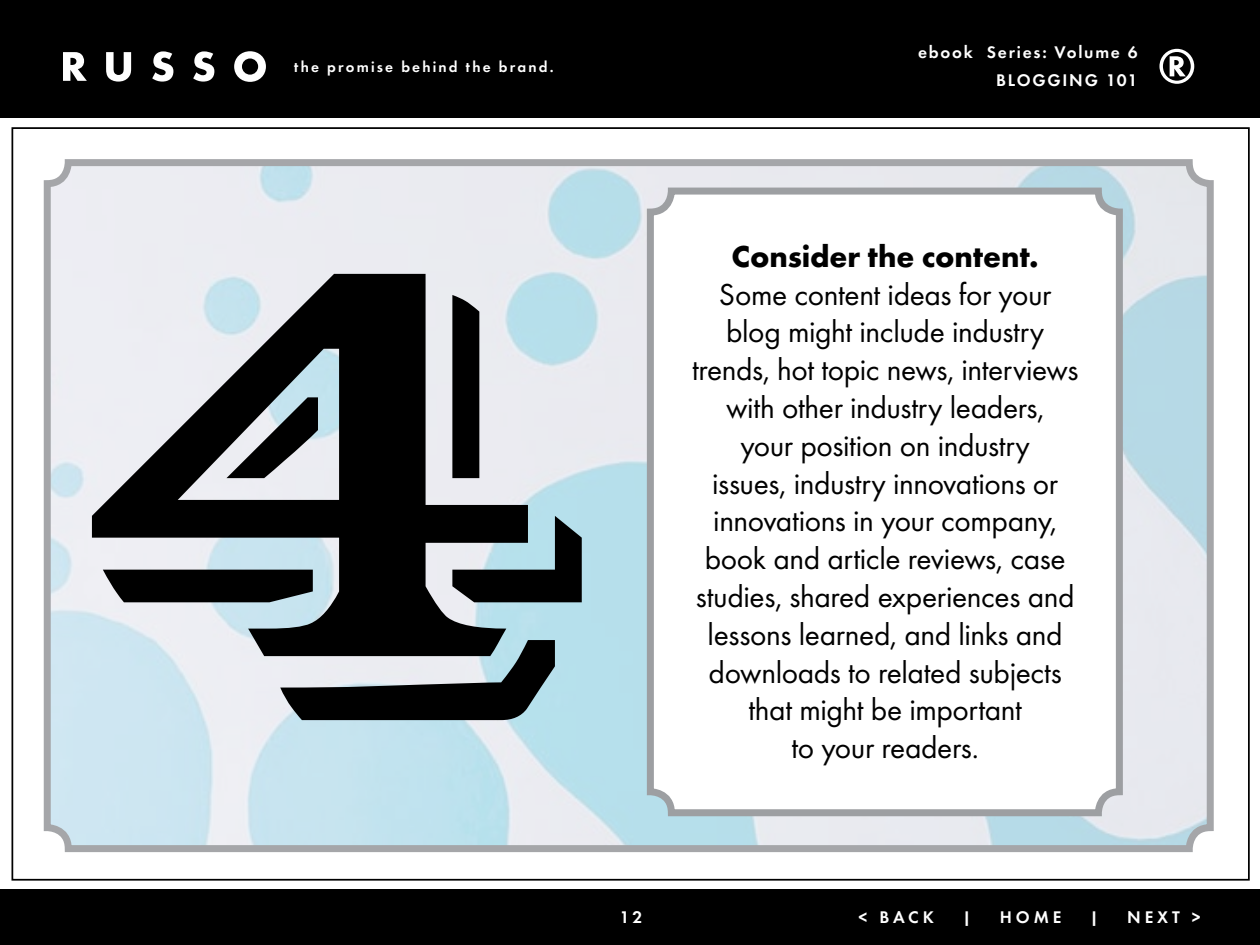
<style>
.page{position:relative;width:1260px;height:945px;background:#fff}
.page>*{position:absolute;margin:0;border:0;box-sizing:border-box;transform-origin:0 0}
.t1{font:572.25px "Shadowed Serif";color:#000}
.t2{font:31.5px/37.8px "Futura T";letter-spacing:-.015em;color:#000;text-align:center}
.t3{font:700 31.5px "Futura T";letter-spacing:-.005em;color:#000}
.t4{font:600 17.5px/28px "Futura T";letter-spacing:.1em;color:#fff;text-align:right}
.t5{font:600 15.4px "Futura T";letter-spacing:.14em;color:#fff}
</style>
<div class="page">
<div style="left:0;top:0;width:1260px;height:117px;background:#000"></div>
<svg style="left:63px;top:52px;width:24px;height:29px"></svg>
<svg style="left:106px;top:52px;width:25px;height:30px"></svg>
<svg style="left:152px;top:51px;width:21px;height:31px"></svg>
<svg style="left:193px;top:51px;width:21px;height:31px"></svg>
<svg style="left:234px;top:51px;width:32px;height:31px"></svg>
<svg style="left:1159px;top:49px;width:35px;height:35px"></svg>
<div style="left:0;top:889px;width:1260px;height:56px;background:#000"></div>
<img style="left:52px;top:167px;width:1154px;height:677px">
<div style="left:44px;top:159px;width:1170px;height:693px;border:7px solid #9d9fa2;border-radius:21px"></div>
<div style="left:650px;top:191px;width:469px;height:622px;background:#fff;border-radius:21px"></div>
<div style="left:647px;top:188px;width:476px;height:628px;border:7px solid #9d9fa2;border-radius:21px"></div>
<p class="t5" style="left:294px;top:58px;width:261px">the promise behind the brand.</p>
<p class="t4" style="left:918px;top:38px;width:221px">ebook Series: Volume 6<br>Blogging 101</p>
<h1 class="t1" style="left:80px;top:269px;width:517px">4</h1>
<p class="t3" style="left:732px;top:238px;width:309px">Consider the content.</p>
<p class="t2" style="left:692px;top:275px;width:388px">Some content ideas for your blog might include industry trends, hot topic news, interviews with other industry leaders,<br>your position on industry<br>issues, industry innovations or innovations in your company, book and article reviews, case studies, shared experiences and lessons learned, and links and downloads to related subjects that might be important<br>to your readers.</p>
<p class="t4" style="left:620px;top:903px;width:24px">12</p>
<p class="t4" style="left:859px;top:903px;width:77px">&lt; Back</p>
<p class="t4" style="left:963px;top:903px;width:10px">|</p>
<p class="t4" style="left:1000px;top:903px;width:63px">Home</p>
<p class="t4" style="left:1090px;top:903px;width:10px">|</p>
<p class="t4" style="left:1127px;top:903px;width:75px">N ext &gt;</p>
</div>
